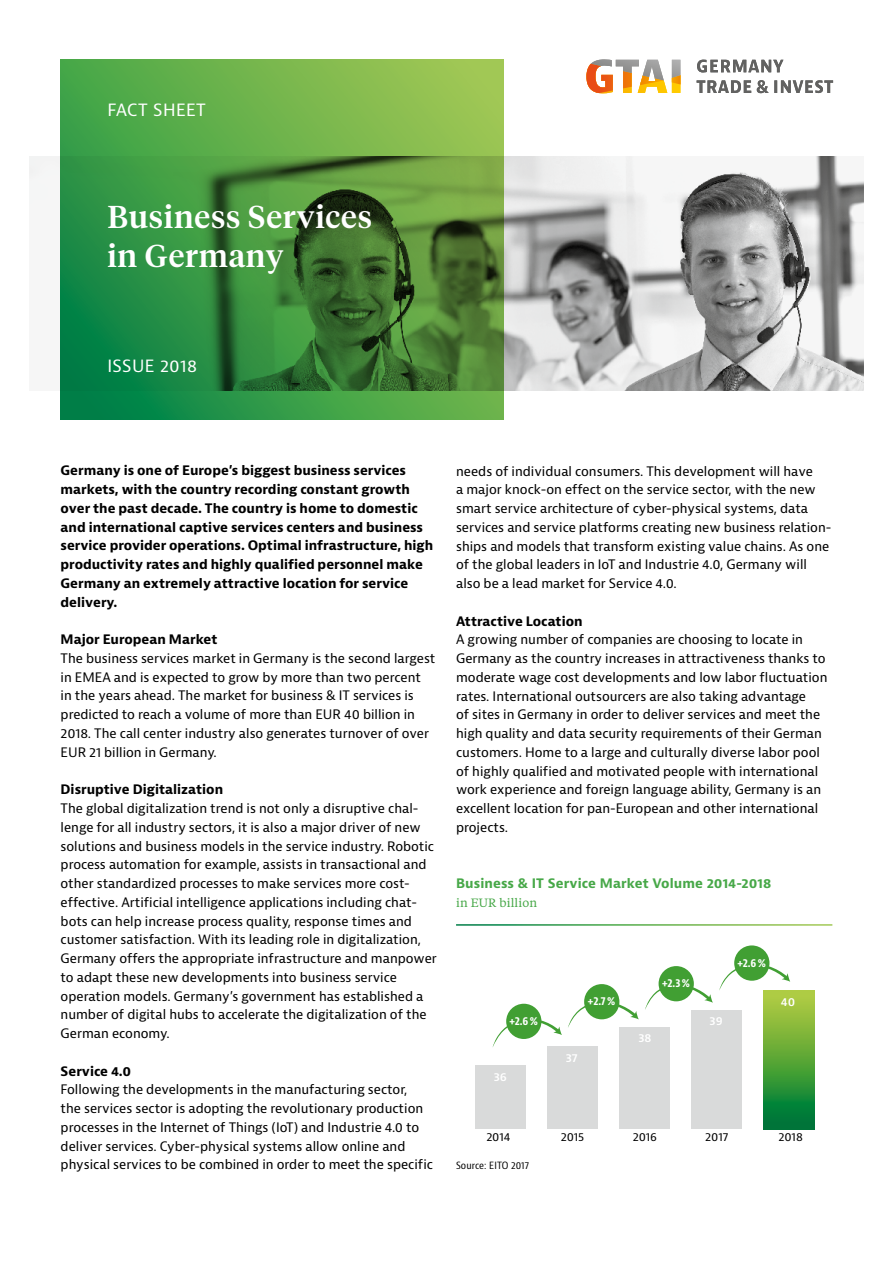
<style>
.page{position:relative;width:893px;height:1263px;background:#fff}
.page>*{position:absolute;margin:0;border:0;box-sizing:border-box;transform-origin:0 0}
.t1{font:500 31.5px/39px "Tiempos Headline";letter-spacing:.025em;color:#fff}
.t2{font:16.5px "Bernina Sans";letter-spacing:.025em;color:#fff}
.t3{font:12.75px/18.8px "Bernina Sans";color:#000}
.t4{font:700 12.75px/18.8px "Bernina Sans";color:#000}
.t5{font:700 12.75px "Bernina Sans";letter-spacing:.01em;color:#47a848}
.t6{font:12px "Tiempos Text";letter-spacing:.01em;color:#47a848}
.t7{font:11.25px "Bernina Sans";letter-spacing:-.01em;color:#000}
.t8{font:700 condensed 11.25px "Bernina Sans";color:#fff}
.t9{font:600 11.25px "Bernina Sans";letter-spacing:-.005em;color:#fff}
.t10{font:condensed 9.75px "Bernina Sans";letter-spacing:.01em;color:#000}
</style>
<div class="page">
<img style="left:30px;top:157px;width:833px;height:234px">
<svg style="left:61px;top:59px;width:442px;height:360px;background:#489240"></svg>
<svg style="left:586px;top:59px;width:94px;height:34px"></svg>
<svg style="left:697px;top:60px;width:136px;height:33px"></svg>
<svg style="left:764px;top:990px;width:50px;height:139px;background:#54a339"></svg>
<div style="left:692px;top:1010px;width:50px;height:119px;background:#d9dada"></div>
<div style="left:619px;top:1027px;width:51px;height:102px;background:#d9dada"></div>
<div style="left:547px;top:1047px;width:51px;height:82px;background:#d9dada"></div>
<div style="left:475px;top:1065px;width:51px;height:64px;background:#d9dada"></div>
<svg style="left:492px;top:1018px;width:70px;height:29px"></svg>
<div style="left:506px;top:1004px;width:35px;height:35px;background:#419f33;border-radius:50%"></div>
<svg style="left:568px;top:1001px;width:71px;height:27px"></svg>
<div style="left:584px;top:984px;width:35px;height:35px;background:#419f33;border-radius:50%"></div>
<svg style="left:645px;top:984px;width:68px;height:26px"></svg>
<div style="left:659px;top:966px;width:35px;height:35px;background:#419f33;border-radius:50%"></div>
<svg style="left:719px;top:963px;width:71px;height:28px"></svg>
<div style="left:734px;top:945px;width:35px;height:36px;background:#419f33;border-radius:50%"></div>
<p class="t2" style="left:107px;top:99px;width:100px">FACT SHEET</p>
<h1 class="t1" style="left:107px;top:196px;width:266px">Business Services in Germany</h1>
<p class="t2" style="left:107px;top:356px;width:91px">ISSUE 2018</p>
<p class="t4" style="left:61px;top:462px;width:374px">Germany is one of Europe’s biggest business services markets, with the country recording constant growth over the past decade. The country is home to domestic and international captive services centers and business service provider operations. Optimal infrastructure, high productivity rates and highly qualified personnel make Germany an extremely attractive location for service delivery.</p>
<p class="t4" style="left:61px;top:630px;width:158px">Major European Market</p>
<p class="t3" style="left:61px;top:649px;width:376px">The business services market in Germany is the second largest in EMEA and is expected to grow by more than two percent in the years ahead. The market for business &amp; IT services is predicted to reach a volume of more than EUR 40 billion in 2018. The call center industry also generates turnover of over EUR 21 billion in Germany.</p>
<p class="t4" style="left:61px;top:780px;width:164px">Disruptive Digitalization</p>
<p class="t3" style="left:61px;top:799px;width:378px">The global digitalization trend is not only a disruptive chal&shy;lenge for all industry sectors, it is also a major driver of new solutions and business models in the service industry. Robotic process automation for example, assists in transactional and other standardized processes to make services more cost&shy;effective. Artificial intelligence applications including chat&shy;bots can help increase process quality, response times and customer satisfaction. With its leading role in digitalization, Germany offers the appropriate infrastructure and manpower to adapt these new developments into business service operation models. Germany’s government has established a number of digital hubs to accelerate the digitalization of the German economy.</p>
<p class="t4" style="left:61px;top:1062px;width:72px">Service 4.0</p>
<p class="t3" style="left:61px;top:1080px;width:374px">Following the developments in the manufacturing sector,<br>the services sector is adopting the revolutionary production processes in the Internet of Things (IoT) and Industrie 4.0 to deliver services. Cyber-physical systems allow online and physical services to be combined in order to meet the specific</p>
<p class="t3" style="left:456px;top:462px;width:377px">needs of individual consumers. This development will have<br>a major knock-on effect on the service sector, with the new smart service architecture of cyber-physical systems, data services and service platforms creating new business relation&shy;ships and models that transform existing value chains. As one of the global leaders in IoT and Industrie 4.0, Germany will also be a lead market for Service 4.0.</p>
<p class="t4" style="left:456px;top:612px;width:128px">Attractive Location</p>
<p class="t3" style="left:456px;top:631px;width:373px">A growing number of companies are choosing to locate in Germany as the country increases in attractiveness thanks to moderate wage cost developments and low labor fluctuation rates. International outsourcers are also taking advantage<br>of sites in Germany in order to deliver services and meet the high quality and data security requirements of their German customers. Home to a large and culturally diverse labor pool of highly qualified and motivated people with international work experience and foreign language ability, Germany is an excellent location for pan-European and other international projects.</p>
<p class="t5" style="left:456px;top:875px;width:317px">Business &amp; IT Service Market Volume 2014-2018</p>
<p class="t6" style="left:456px;top:895px;width:83px">in EUR billion</p>
<p class="t8" style="left:509px;top:1014px;width:30px">+2.6 %</p>
<p class="t9" style="left:494px;top:1069px;width:15px">36</p>
<p class="t7" style="left:486px;top:1130px;width:26px">2014</p>
<p class="t10" style="left:456px;top:1159px;width:74px">Source: EITO 2017</p>
<p class="t8" style="left:588px;top:994px;width:29px">+2.7 %</p>
<p class="t9" style="left:566px;top:1051px;width:13px">37</p>
<p class="t8" style="left:662px;top:976px;width:30px">+2.3 %</p>
<p class="t9" style="left:638px;top:1031px;width:15px">38</p>
<p class="t9" style="left:710px;top:1014px;width:15px">39</p>
<p class="t8" style="left:737px;top:956px;width:30px">+2.6 %</p>
<p class="t9" style="left:781px;top:994px;width:16px">40</p>
<p class="t7" style="left:561px;top:1130px;width:25px">2015</p>
<p class="t7" style="left:633px;top:1130px;width:26px">2016</p>
<p class="t7" style="left:705px;top:1130px;width:25px">2017</p>
<p class="t7" style="left:778px;top:1130px;width:26px">2018</p>
</div>
